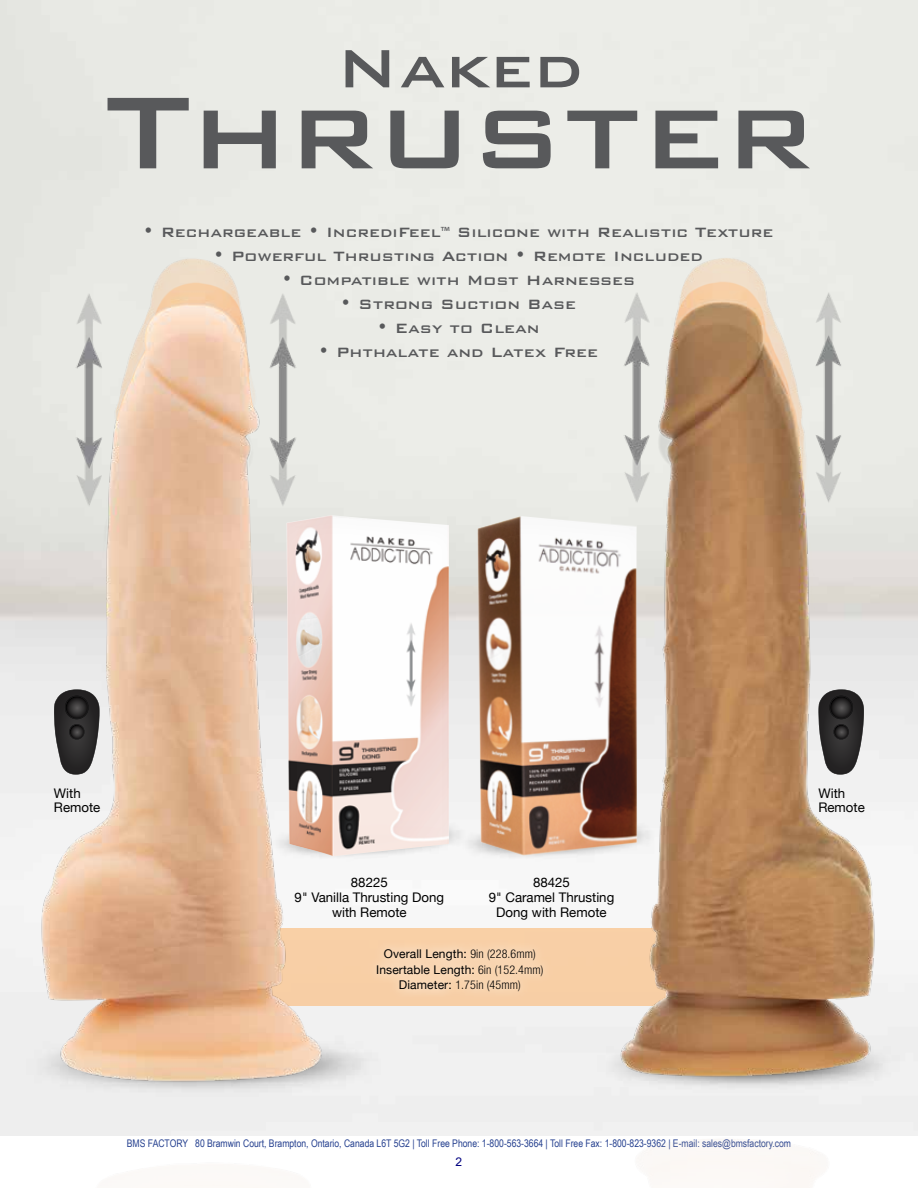
<style>
.page{position:relative;width:918px;height:1188px;background:#fff}
.page>*{position:absolute;margin:0;border:0;box-sizing:border-box;transform-origin:0 0}
.t1{font:500 136.5px "Bank Gothic BT";color:#58595b}
.t2{font:500 72px "Bank Gothic BT";color:#58595b}
.t3{font:500 18px "Bank Gothic BT";color:#58595b}
.t4{font:13.2px/14.5px "Helvetica Neue";color:#000}
.t5{font:12px/15.6px "Helvetica Neue";letter-spacing:.01em;color:#000;text-align:center}
.t6{font:300 condensed 12px "Helvetica Neue LT Std";letter-spacing:.01em;color:#000}
.t7{font:12px "Arial";color:#000080}
.t8{font:10.5px "Arial Narrow";color:#25408f}
.s1{font-family:"Myriad Pro";font-weight:400;font-size:15px}
.s2{font-family:"Helvetica Neue LT Std";font-weight:300;font-stretch:condensed}
.s3{font-family:"Helvetica Neue";font-weight:400;font-stretch:normal}
</style>
<div class="page">
<div style="left:233px;top:928px;width:445px;height:77px;background:#f9d0a6"></div>
<div style="left:60px;top:1122px;width:269px;height:14px;background:#eee"></div>
<img style="left:0;top:204px;width:412px;height:879px">
<svg style="left:53px;top:689px;width:47px;height:86px"></svg>
<img style="left:510px;top:204px;width:408px;height:872px">
<div style="left:366px;top:939px;width:188px;height:62px;background:#f8d4af"></div>
<img style="left:456px;top:813px;width:206px;height:54px">
<svg style="left:469px;top:512px;width:179px;height:352px"></svg>
<img style="left:266px;top:814px;width:207px;height:52px">
<div style="left:280px;top:509px;width:178px;height:352px;background:#000;opacity:.02"></div>
<h2 class="t2" style="left:336px;top:29px;width:249px">Naked</h2>
<h1 class="t1" style="left:105px;top:58px;width:710px">Thruster</h1>
<p class="t3" style="left:143px;top:222px;width:632px">• Rechargeable • IncrediFeel<span class="s1">™</span> Silicone with Realistic Texture</p>
<p class="t3" style="left:214px;top:246px;width:491px">• Powerful Thrusting Action • Remote Included</p>
<p class="t3" style="left:282px;top:270px;width:355px">• Compatible with Most Harnesses</p>
<p class="t3" style="left:341px;top:294px;width:237px">• Strong Suction Base</p>
<p class="t3" style="left:377px;top:318px;width:164px">• Easy to Clean</p>
<p class="t3" style="left:319px;top:342px;width:281px">• Phthalate and Latex Free</p>
<p class="t4" style="left:54px;top:785px;width:48px">With<br>Remote</p>
<p class="t4" style="left:295px;top:875px;width:151px;text-align:center">88225<br>9" Vanilla Thrusting Dong with Remote</p>
<p class="t5" style="left:376px;top:946px;width:169px">Overall Length: <span class="s2">9in (228.6mm)<br></span>Insertable Length: <span class="s2">6in (152.4mm)</span></p>
<p class="t6" style="left:399px;top:978px;width:123px"><span class="s3">Diameter:</span> 1.75in (45mm)</p>
<p class="t4" style="left:489px;top:875px;width:127px;text-align:center">88425<br>9" Caramel Thrusting<br>Dong with Remote</p>
<p class="t4" style="left:818px;top:785px;width:48px">With<br>Remote</p>
<p class="t8" style="left:127px;top:1138px;width:666px">BMS FACTORY 80 Bramwin Court, Brampton, Ontario, Canada L6T 5G2 | Toll Free Phone: 1-800-563-3664 | Toll Free Fax: 1-800-823-9362 | E-mail: sales@bmsfactory.com</p>
<p class="t7" style="left:456px;top:1154px;width:8px">2</p>
</div>
